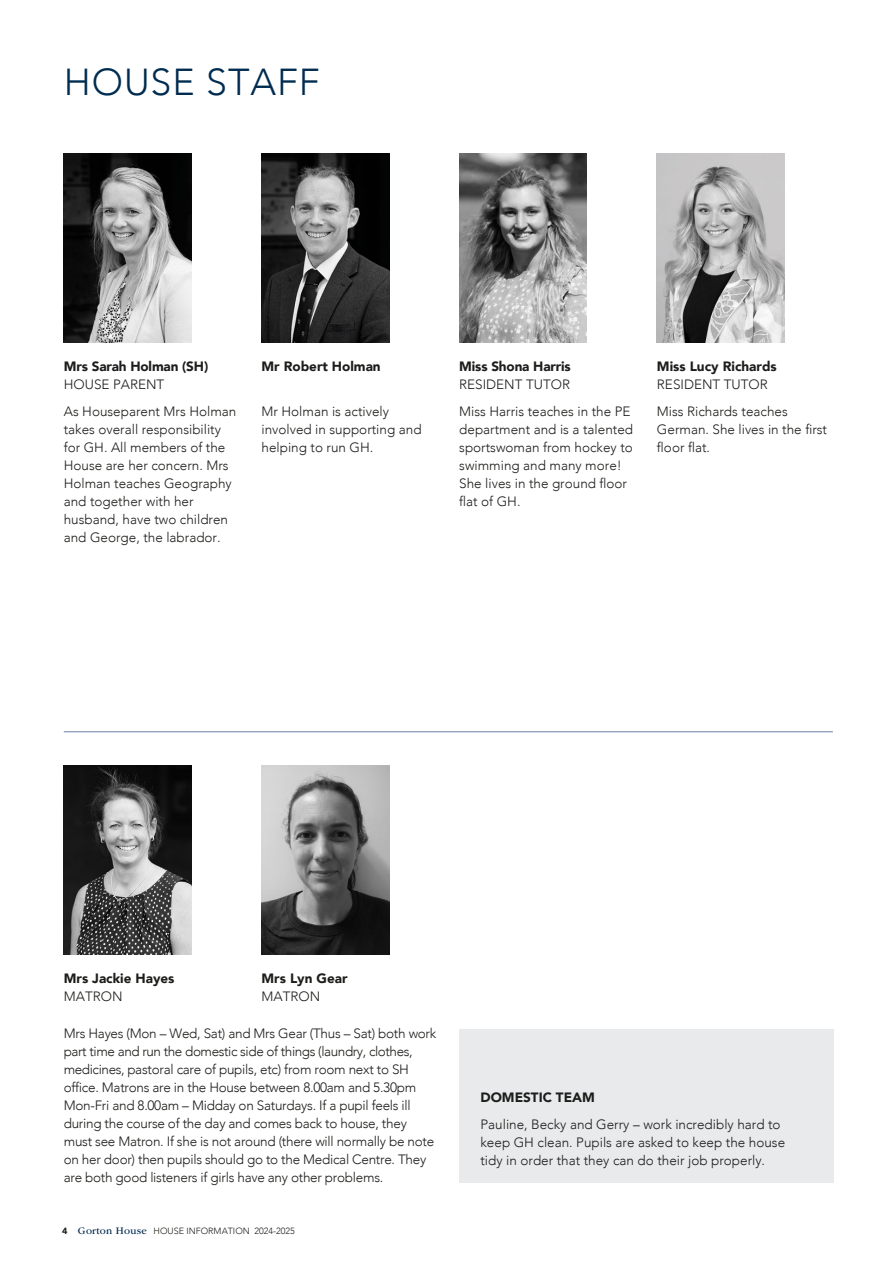
<style>
.page{position:relative;width:893px;height:1263px;background:#fff}
.page>*{position:absolute;margin:0;border:0;box-sizing:border-box;transform-origin:0 0}
.t1{font:300 37.5px "Avenir";letter-spacing:.025em;color:#002c50}
.t2{font:300 13.5px/18px "Avenir";color:#1d1d1b}
.t3{font:300 13.5px/18px "Avenir";letter-spacing:-.02em;color:#1d1d1b}
.t4{font:900 13.5px "Avenir";color:#1d1d1b}
.t5{font:300 9px "Avenir";color:#1d1d1b}
.s1{font-weight:900}
.s2{font-family:"ITC Garamond Std";font-weight:400;font-size:10.5px;color:#002c50}
</style>
<div class="page">
<hr style="left:892px;top:589px;width:1px;height:674px;background:#e8eaeb">
<div style="left:459px;top:1029px;width:374px;height:153px;background:#e8eaeb"></div>
<img style="left:459px;top:153px;width:128px;height:189px">
<hr style="left:64px;top:731px;width:769px;height:1px;background:#6882a3">
<img style="left:64px;top:153px;width:127px;height:189px">
<img style="left:261px;top:153px;width:128px;height:189px">
<img style="left:657px;top:153px;width:127px;height:189px">
<img style="left:64px;top:765px;width:127px;height:189px">
<img style="left:261px;top:765px;width:128px;height:189px">
<h1 class="t1" style="left:64px;top:60px;width:257px">HOUSE STAFF</h1>
<p class="t4" style="left:64px;top:354px;width:146px">Mrs Sarah Holman (SH)</p>
<p class="t2" style="left:64px;top:371px;width:174px;line-height:27px">HOUSE PARENT<br>As Houseparent Mrs Holman</p>
<p class="t2" style="left:64px;top:420px;width:170px">takes overall responsibility for GH. All members of the<br>House are her concern. Mrs<br>Holman teaches Geography and together with her husband, have two children and George, the labrador.</p>
<p class="t4" style="left:262px;top:354px;width:121px">Mr Robert Holman</p>
<p class="t2" style="left:262px;top:402px;width:162px">Mr Holman is actively involved in supporting and helping to run GH.</p>
<p class="t4" style="left:459px;top:354px;width:113px">Miss Shona Harris</p>
<p class="t2" style="left:459px;top:370px;width:173px;line-height:27px">RESIDENT TUTOR<br>Miss Harris teaches in the PE</p>
<p class="t2" style="left:459px;top:420px;width:175px">department and is a talented sportswoman from hockey to swimming and many more!<br>She lives in the ground floor flat of GH.</p>
<p class="t4" style="left:657px;top:354px;width:121px">Miss Lucy Richards</p>
<p class="t2" style="left:657px;top:371px;width:132px;line-height:27px">RESIDENT TUTOR<br>Miss Richards teaches</p>
<p class="t2" style="left:657px;top:420px;width:172px">German. She lives in the first floor flat.</p>
<p class="t4" style="left:64px;top:967px;width:112px">Mrs Jackie Hayes</p>
<p class="t2" style="left:64px;top:987px;width:60px">MATRON</p>
<p class="t4" style="left:261px;top:967px;width:87px">Mrs Lyn Gear</p>
<p class="t2" style="left:261px;top:987px;width:60px">MATRON</p>
<p class="t3" style="left:64px;top:1025px;width:374px">Mrs Hayes (Mon – Wed, Sat) and Mrs Gear (Thus – Sat) both work part time and run the domestic side of things (laundry, clothes, medicines, pastoral care of pupils, etc) from room next to SH office. Matrons are in the House between 8.00am and 5.30pm Mon-Fri and 8.00am – Midday on Saturdays. If a pupil feels ill during the course of the day and comes back to house, they must see Matron. If she is not around (there will normally be note on her door) then pupils should go to the Medical Centre. They are both good listeners if girls have any other problems.</p>
<p class="t5" style="left:62px;top:1225px;width:234px"><span class="s1">4</span> <span class="s2">Gorton House</span> HOUSE INFORMATION 2024-2025</p>
<p class="t4" style="left:480px;top:1086px;width:116px">DOMESTIC TEAM</p>
<p class="t2" style="left:480px;top:1115px;width:306px">Pauline, Becky and Gerry – work incredibly hard to keep GH clean. Pupils are asked to keep the house tidy in order that they can do their job properly.</p>
</div>
